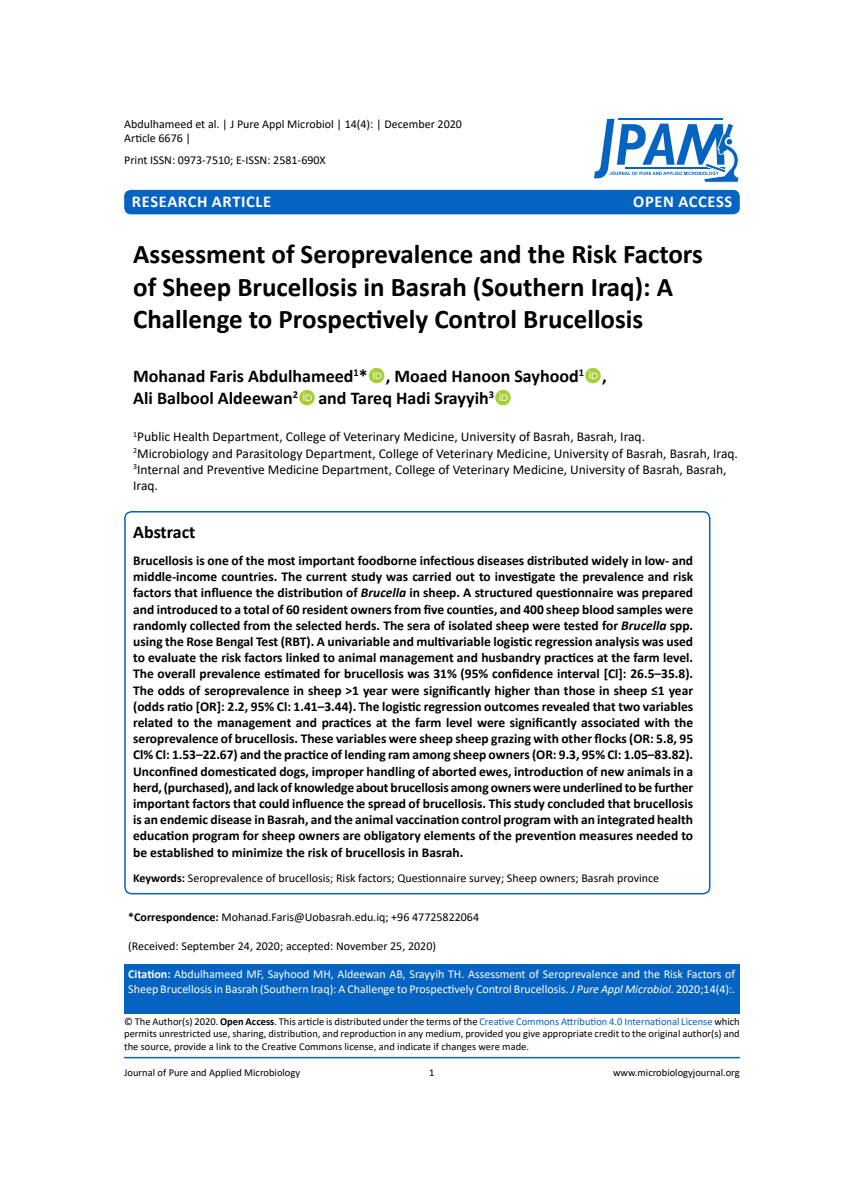
<style>
.page{position:relative;width:864px;height:1188px;background:#fff}
.page>*{position:absolute;margin:0;border:0;box-sizing:border-box;transform-origin:0 0}
.t1{font:700 27px/32.4px "Calibri";color:#000}
.t2{font:700 18px/21.6px "Calibri";color:#000}
.t3{font:700 16.5px "Calibri";letter-spacing:.04em;color:#fff}
.t4{font:700 13.5px/16.2px "Calibri";color:#000;text-align:justify}
.t5{font:13.5px/16.2px "Calibri";color:#000}
.t6{font:12px/14.4px "Calibri";color:#000}
.t7{font:12px/14.4px "Calibri";color:#fff}
.t8{font:10.5px/12.6px "Calibri";color:#000;text-align:justify}
.s1{font-style:italic}
.s2{font-weight:700}
.s3{color:#0563c1}
</style>
<div class="page">
<div style="left:124px;top:964px;width:616px;height:50px;background:#0563c1"></div>
<hr style="left:124px;top:1057px;width:616px;height:1px;background:#0563c1">
<div style="left:124px;top:190px;width:616px;height:24px;background:#0563c1;border-radius:7px"></div>
<svg style="left:594px;top:119px;width:145px;height:64px"></svg>
<div style="left:124px;top:511px;width:586px;height:383px;border:2px solid #0563c1;border-radius:7px"></div>
<p class="t6" style="left:124px;top:116px;width:339px">Abdulhameed et al. | J Pure Appl Microbiol | 14(4): | December 2020<br>Article 6676 |</p>
<p class="t6" style="left:124px;top:152px;width:203px">Print ISSN: 0973-7510; E-ISSN: 2581-690X</p>
<p class="t3" style="left:132px;top:189px;width:141px">Research Article</p>
<p class="t3" style="left:633px;top:189px;width:84px">OPEN ACCESS</p>
<h1 class="t1" style="left:133px;top:238px;width:571px">Assessment of Seroprevalence and the Risk Factors of Sheep Brucellosis in Basrah (Southern Iraq): A<br>Challenge to Prospectively Control Brucellosis</h1>
<h2 class="t2" style="left:133px;top:365px;width:475px">Mohanad Faris Abdulhameed<sup>1</sup>* , Moaed Hanoon Sayhood<sup>1</sup> ,<br>Ali Balbool Aldeewan<sup>2</sup> and Tareq Hadi Srayyih<sup>3</sup></h2>
<p class="t5" style="left:133px;top:429px;width:606px"><sup>1</sup>Public Health Department, College of Veterinary Medicine, University of Basrah, Basrah, Iraq.<br><sup>2</sup>Microbiology and Parasitology Department, College of Veterinary Medicine, University of Basrah, Basrah, Iraq.<br><sup>3</sup>Internal and Preventive Medicine Department, College of Veterinary Medicine, University of Basrah, Basrah, Iraq.</p>
<h2 class="t2" style="left:133px;top:521px;width:64px">Abstract</h2>
<p class="t4" style="left:133px;top:552px;width:562px">Brucellosis is one of the most important foodborne infectious diseases distributed widely in low- and middle-income countries. The current study was carried out to investigate the prevalence and risk factors that influence the distribution of <span class="s1">Brucella</span> in sheep. A structured questionnaire was prepared and introduced to a total of 60 resident owners from five counties, and 400 sheep blood samples were randomly collected from the selected herds. The sera of isolated sheep were tested for <span class="s1">Brucella</span> spp. using the Rose Bengal Test (RBT). A univariable and multivariable logistic regression analysis was used to evaluate the risk factors linked to animal management and husbandry practices at the farm level.<br>The overall prevalence estimated for brucellosis was 31% (95% confidence interval [Cl]: 26.5–35.8).<br>The odds of seroprevalence in sheep &gt;1 year were significantly higher than those in sheep ≤1 year (odds ratio [OR]: 2.2, 95% Cl: 1.41–3.44). The logistic regression outcomes revealed that two variables related to the management and practices at the farm level were significantly associated with the seroprevalence of brucellosis. These variables were sheep sheep grazing with other flocks (OR: 5.8, 95<br>Cl% Cl: 1.53–22.67) and the practice of lending ram among sheep owners (OR: 9.3, 95% Cl: 1.05–83.82).<br>Unconfined domesticated dogs, improper handling of aborted ewes, introduction of new animals in a herd, (purchased), and lack of knowledge about brucellosis among owners were underlined to be further important factors that could influence the spread of brucellosis. This study concluded that brucellosis is an endemic disease in Basrah, and the animal vaccination control program with an integrated health education program for sheep owners are obligatory elements of the prevention measures needed to be established to minimize the risk of brucellosis in Basrah.</p>
<p class="t6" style="left:133px;top:870px;width:528px"><span class="s2">Keywords:</span> Seroprevalence of brucellosis; Risk factors; Questionnaire survey; Sheep owners; Basrah province</p>
<p class="t6" style="left:128px;top:909px;width:352px"><span class="s2">*Correspondence:</span> Mohanad.Faris@Uobasrah.edu.iq; +96 47725822064</p>
<p class="t6" style="left:128px;top:938px;width:309px">(Received: September 24, 2020; accepted: November 25, 2020)</p>
<p class="t7" style="left:128px;top:967px;width:609px"><span class="s2">Citation:</span> Abdulhameed MF, Sayhood MH, Aldeewan AB, Srayyih TH. Assessment of Seroprevalence and the Risk Factors of<br>Sheep Brucellosis in Basrah (Southern Iraq): A Challenge to Prospectively Control Brucellosis. <span class="s1">J Pure Appl Microbiol.</span> 2020;14(4):.</p>
<p class="t8" style="left:124px;top:1015px;width:617px">© The Author(s) 2020. <span class="s2">Open Access</span>. This article is distributed under the terms of the <span class="s3">Creative Commons Attribution 4.0 International License</span> which permits unrestricted use, sharing, distribution, and reproduction in any medium, provided you give appropriate credit to the original author(s) and the source, provide a link to the Creative Commons license, and indicate if changes were made.</p>
<p class="t8" style="left:124px;top:1066px;width:177px">Journal of Pure and Applied Microbiology</p>
<p class="t8" style="left:429px;top:1066px;width:7px">1</p>
<p class="t8" style="left:613px;top:1066px;width:128px">www.microbiologyjournal.org</p>
</div>
